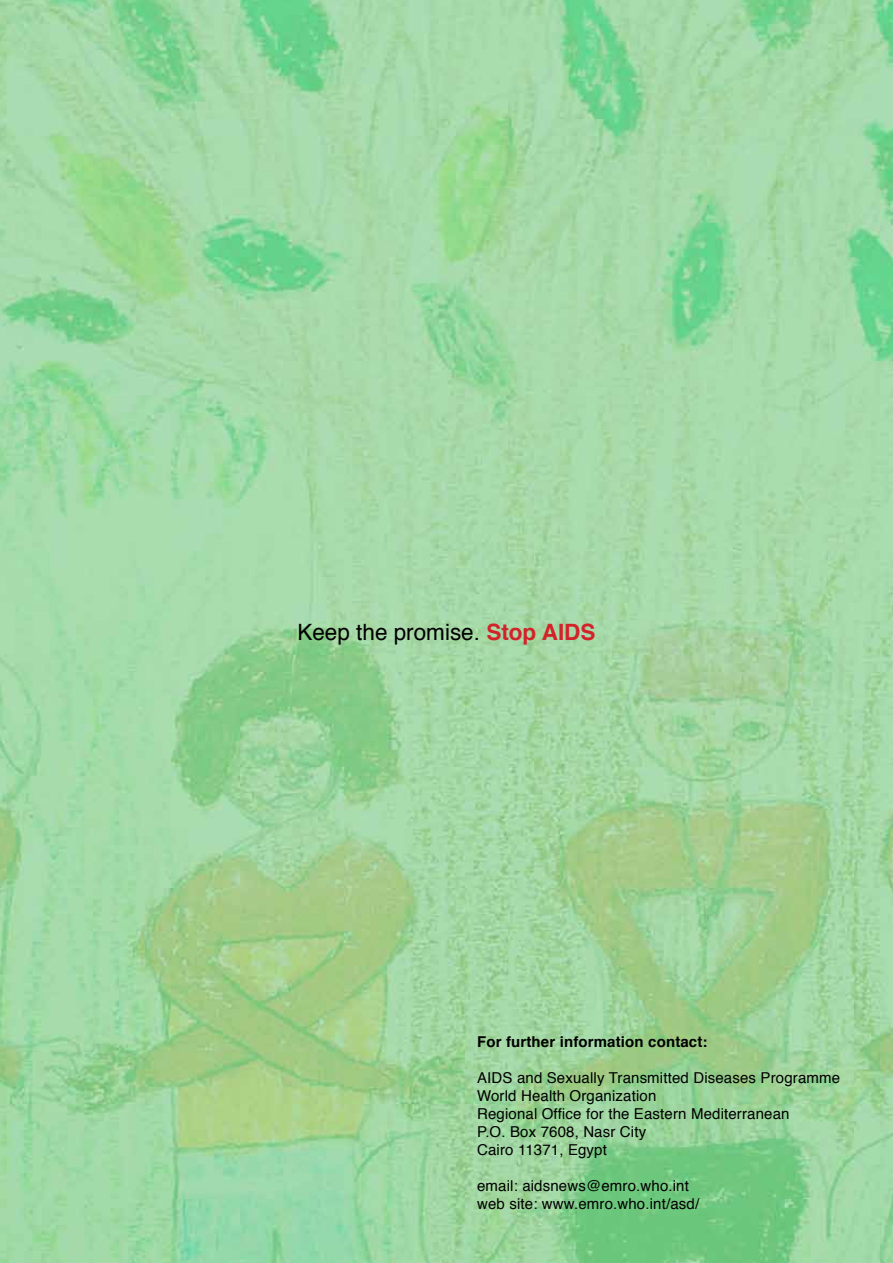
<style>
.page{position:relative;width:893px;height:1263px;background:#fff}
.page>*{position:absolute;margin:0;border:0;box-sizing:border-box;transform-origin:0 0}
.t1{font:22.5px "Helvetica";color:#000}
.t2{font:15px/18px "Helvetica";letter-spacing:.01em;color:#000}
.t3{font:700 15px "Helvetica";letter-spacing:.01em;color:#000}
.s1{font-weight:700;color:#d2232a}
</style>
<div class="page">
<img style="left:0;top:0;width:893px;height:1263px">
<h1 class="t1" style="left:297px;top:615px;width:300px">Keep the promise. <span class="s1">Stop AIDS</span></h1>
<p class="t3" style="left:477px;top:1029px;width:232px">For further information contact:</p>
<p class="t2" style="left:477px;top:1069px;width:365px">AIDS and Sexually Transmitted Diseases Programme World Health Organization<br>Regional Office for the Eastern Mediterranean<br>P.O. Box 7608, Nasr City<br>Cairo 11371, Egypt</p>
<p class="t2" style="left:477px;top:1177px;width:224px">email: aidsnews@emro.who.int web site: www.emro.who.int/asd/</p>
</div>
